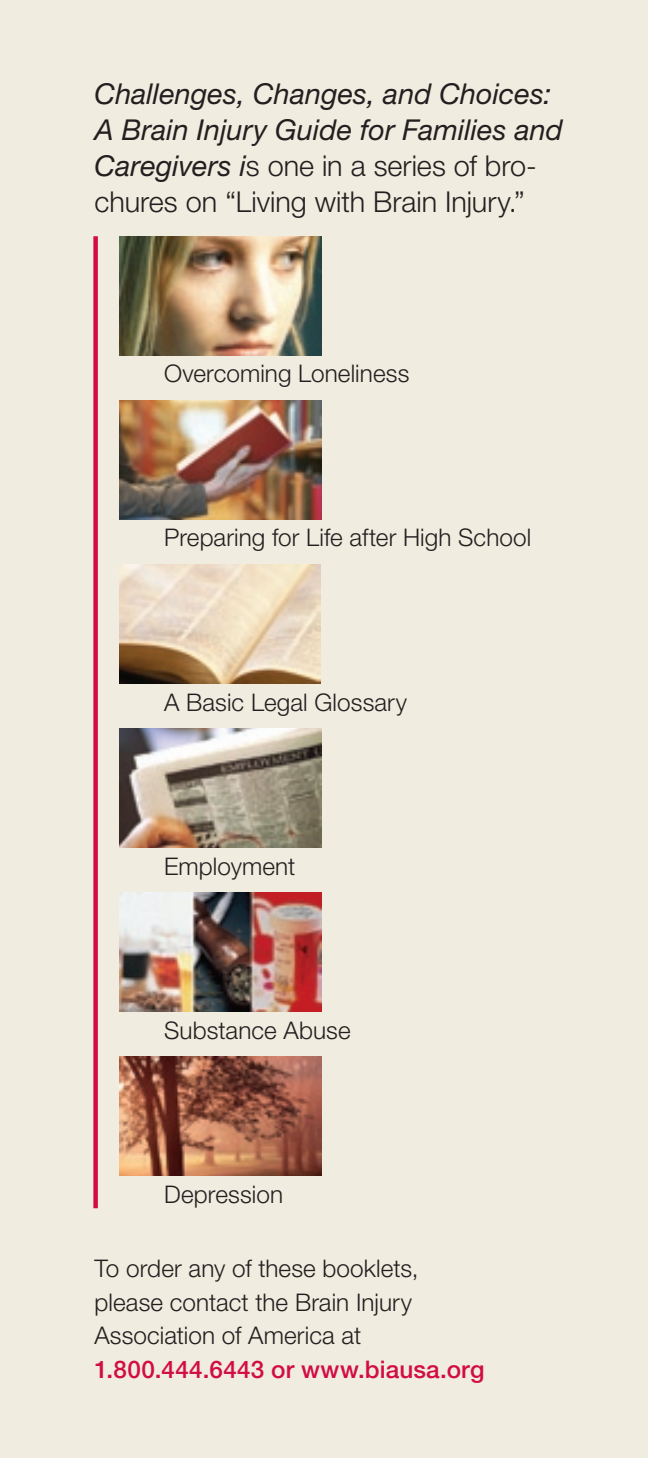
<style>
.page{position:relative;width:648px;height:1458px;background:#f0ecdf}
.page>*{position:absolute;margin:0;border:0;box-sizing:border-box;transform-origin:0 0}
.t1{font:italic 28.8px/36px "Helvetica Neue";color:#231f20}
.t2{font:300 24.3px/33.8px "Helvetica Neue";letter-spacing:.005em;color:#231f20}
.t3{font:500 24.3px "Helvetica Neue";letter-spacing:.015em;color:#d20d44}
.s1{font-weight:300;font-style:normal}
</style>
<div class="page">
<div style="left:93px;top:236px;width:5px;height:972px;background:#d20d44"></div>
<img style="left:119px;top:236px;width:203px;height:120px">
<img style="left:119px;top:400px;width:203px;height:120px">
<img style="left:119px;top:564px;width:202px;height:120px">
<img style="left:119px;top:728px;width:203px;height:120px">
<img style="left:119px;top:892px;width:203px;height:120px">
<img style="left:119px;top:1056px;width:203px;height:120px">
<p class="t1" style="left:94px;top:75px;width:470px">Challenges, Changes, and Choices:<br>A Brain Injury Guide for Families and Caregivers i<span class="s1">s one in a series of bro&shy;chures on “Living with Brain Injury.”</span></p>
<p class="t2" style="left:164px;top:356px;width:247px">Overcoming Loneliness</p>
<p class="t2" style="left:164px;top:520px;width:369px">Preparing for Life after High School</p>
<p class="t2" style="left:164px;top:684px;width:244px">A Basic Legal Glossary</p>
<p class="t2" style="left:164px;top:849px;width:133px">Employment</p>
<p class="t2" style="left:164px;top:1013px;width:188px">Substance Abuse</p>
<p class="t2" style="left:164px;top:1177px;width:120px">Depression</p>
<p class="t2" style="left:94px;top:1251px;width:326px">To order any of these booklets, please contact the Brain Injury<br>Association of America at</p>
<p class="t3" style="left:94px;top:1355px;width:392px">1.800.444.6443 or www.biausa.org</p>
</div>
